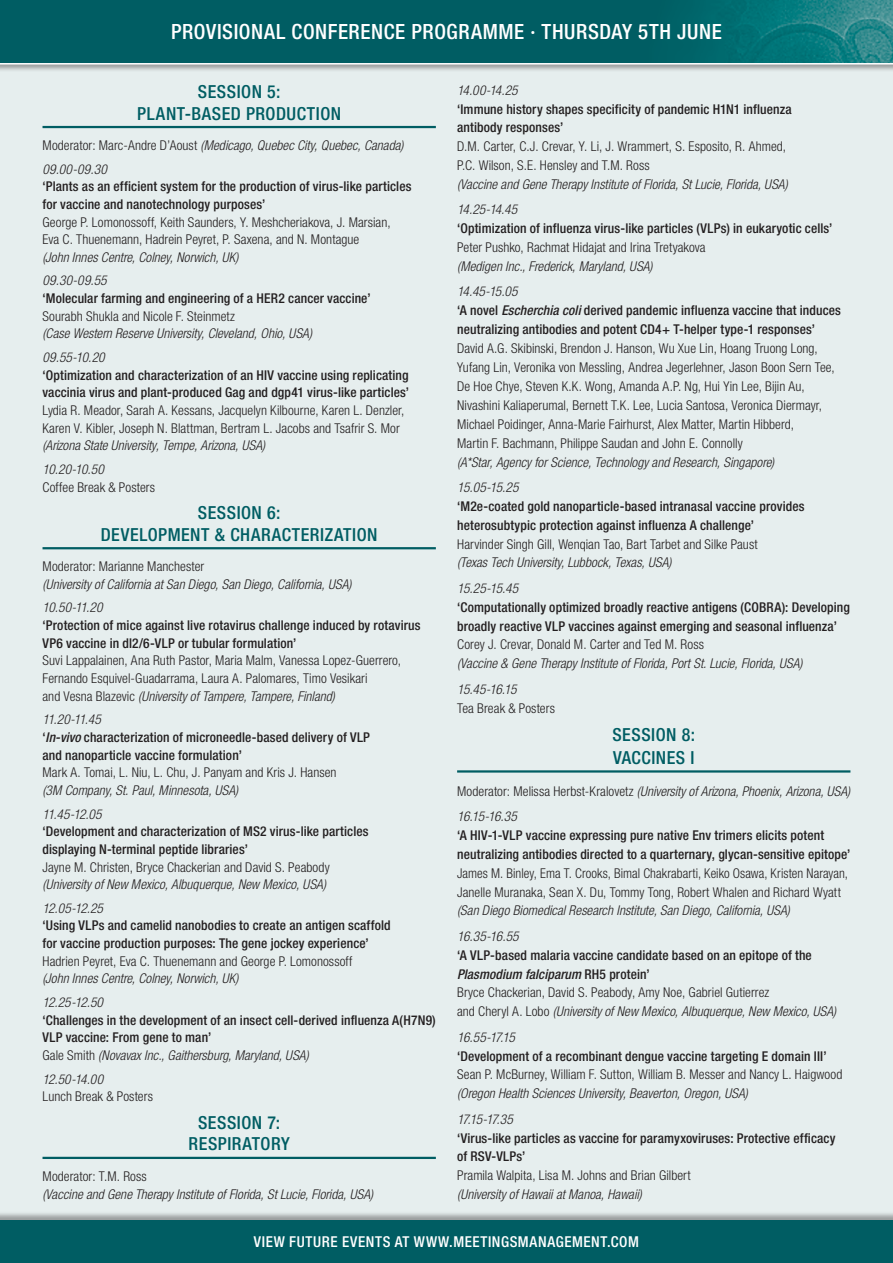
<style>
.page{position:relative;width:893px;height:1263px;background:#e6eeee}
.page>*{position:absolute;margin:0;border:0;box-sizing:border-box;transform-origin:0 0}
.t1{font:500 condensed 21px "Helvetica Neue LT Std";letter-spacing:.025em;color:#fff}
._1_Main_Heading__Sin{font:500 condensed 18px/21.6px "Helvetica Neue LT Std";letter-spacing:.03em;color:#005d63;text-align:center}
.t2{font:500 condensed 15px "Helvetica Neue LT Std";letter-spacing:.04em;color:#fff}
._5_Body_Text__Single{font:300 condensed 13.5px/18.9px "Helvetica Neue LT Std";letter-spacing:.005em;color:#231f20}
._5_Body_Text__Single-2{font:500 condensed 13.5px/17.7px "Helvetica Neue LT Std";letter-spacing:.01em;color:#231f20}
._5_Body_Text__Single-3{font:italic 300 condensed 13.5px/17.7px "Helvetica Neue LT Std";color:#231f20}
.s1{font-style:normal}
.s2{font-style:italic}
.s3{font-weight:500}
.s4{font-weight:500;font-style:normal}
.s5{font-weight:300;font-style:italic}
.s6{font-weight:300}
.s7{font-weight:500;font-style:italic}
</style>
<div class="page">
<div style="left:0;top:0;width:893px;height:73px;background:#231f20;opacity:.4"></div>
<img style="left:0;top:0;width:893px;height:63px">
<hr style="left:0;top:63px;width:893px;height:2px;background:#fff">
<div style="left:0;top:1211px;width:893px;height:52px;background:#231f20;opacity:.4"></div>
<div style="left:0;top:1220px;width:893px;height:43px;background:#005d63"></div>
<hr style="left:43px;top:126px;width:393px;height:2px;background:#005d63">
<hr style="left:43px;top:547px;width:393px;height:2px;background:#005d63">
<hr style="left:43px;top:1157px;width:393px;height:2px;background:#005d63">
<hr style="left:457px;top:770px;width:393px;height:2px;background:#005d63">
<p class="t1" style="left:171px;top:19px;width:552px">PROVISIONAL CONFERENCE PROGRAMME · THURSDAY 5TH JUNE</p>
<p class="_1_Main_Heading__Sin" style="left:137px;top:80px;width:206px">SESSION 5:<br>PLANT-BASED PRODUCTION</p>
<p class="_5_Body_Text__Single-3" style="left:43px;top:137px;width:362px"><span class="s1">Moderator: Marc-Andre D’Aoust</span> (Medicago, Quebec City, Quebec, Canada)</p>
<p class="_5_Body_Text__Single" style="left:43px;top:160px;width:370px;line-height:17.7px"><span class="s2">09.00-09.30<br></span><span class="s3">‘Plants as an efficient system for the production of virus-like particles for vaccine and nanotechnology purposes’<br></span>George P. Lomonossoff, Keith Saunders, Y. Meshcheriakova, J. Marsian,<br>Eva C. Thuenemann, Hadrein Peyret, P. Saxena, and N. Montague<br><span class="s2">(John Innes Centre, Colney, Norwich, UK)</span></p>
<p class="_5_Body_Text__Single-3" style="left:43px;top:272px;width:330px">09.30-09.55<br><span class="s4">‘Molecular farming and engineering of a HER2 cancer vaccine’ </span><span class="s1">Sourabh Shukla and Nicole F. Steinmetz<br></span>(Case Western Reserve University, Cleveland, Ohio, USA)</p>
<p class="_5_Body_Text__Single" style="left:43px;top:348px;width:368px;line-height:17.7px"><span class="s2">09.55-10.20<br></span><span class="s3">‘Optimization and characterization of an HIV vaccine using replicating vaccinia virus and plant-produced Gag and dgp41 virus-like particles’ </span>Lydia R. Meador, Sarah A. Kessans, Jacquelyn Kilbourne, Karen L. Denzler, Karen V. Kibler, Joseph N. Blattman, Bertram L. Jacobs and Tsafrir S. Mor <span class="s2">(Arizona State University, Tempe, Arizona, USA)</span></p>
<p class="_5_Body_Text__Single" style="left:43px;top:460px;width:114px;line-height:17.7px"><span class="s2">10.20-10.50<br></span>Coffee Break &amp; Posters</p>
<p class="_1_Main_Heading__Sin" style="left:101px;top:502px;width:278px">SESSION 6:<br>DEVELOPMENT &amp; CHARACTERIZATION</p>
<p class="_5_Body_Text__Single-3" style="left:43px;top:558px;width:310px"><span class="s1">Moderator: Marianne Manchester<br></span>(University of California at San Diego, San Diego, California, USA)</p>
<p class="_5_Body_Text__Single" style="left:43px;top:599px;width:380px;line-height:17.7px"><span class="s2">10.50-11.20<br></span><span class="s3">‘Protection of mice against live rotavirus challenge induced by rotavirus VP6 vaccine in dl2/6-VLP or tubular formulation’<br></span>Suvi Lappalainen, Ana Ruth Pastor, Maria Malm, Vanessa Lopez-Guerrero, Fernando Esquivel-Guadarrama, Laura A. Palomares, Timo Vesikari<br>and Vesna Blazevic <span class="s2">(University of Tampere, Tampere, Finland)</span></p>
<p class="_5_Body_Text__Single-2" style="left:43px;top:710px;width:329px"><span class="s5">11.20-11.45<br></span>‘<span class="s2">In-vivo</span> characterization of microneedle-based delivery of VLP and nanoparticle vaccine formulation’<br><span class="s6">Mark A. Tomai, L. Niu, L. Chu, J. Panyam and Kris J. Hansen<br></span><span class="s5">(3M Company, St. Paul, Minnesota, USA)</span></p>
<p class="_5_Body_Text__Single-2" style="left:43px;top:805px;width:327px"><span class="s5">11.45-12.05<br></span>‘Development and characterization of MS2 virus-like particles displaying N-terminal peptide libraries’<br><span class="s6">Jayne M. Christen, Bryce Chackerian and David S. Peabody </span><span class="s5">(University of New Mexico, Albuquerque, New Mexico, USA)</span></p>
<p class="_5_Body_Text__Single-2" style="left:43px;top:899px;width:350px"><span class="s5">12.05-12.25<br></span>‘Using VLPs and camelid nanobodies to create an antigen scaffold for vaccine production purposes: The gene jockey experience’ <span class="s6">Hadrien Peyret, Eva C. Thuenemann and George P. Lomonossoff<br></span><span class="s5">(John Innes Centre, Colney, Norwich, UK)</span></p>
<p class="_5_Body_Text__Single-2" style="left:43px;top:993px;width:395px"><span class="s5">12.25-12.50<br></span>‘Challenges in the development of an insect cell-derived influenza A(H7N9)<br>VLP vaccine: From gene to man’<br><span class="s6">Gale Smith</span> <span class="s5">(Novavax Inc., Gaithersburg, Maryland, USA)</span></p>
<p class="_5_Body_Text__Single" style="left:43px;top:1070px;width:112px;line-height:17.7px"><span class="s2">12.50-14.00<br></span>Lunch Break &amp; Posters</p>
<p class="_1_Main_Heading__Sin" style="left:189px;top:1111px;width:103px">SESSION 7:<br>RESPIRATORY</p>
<p class="_5_Body_Text__Single-3" style="left:43px;top:1168px;width:332px"><span class="s1">Moderator: T.M. Ross<br></span>(Vaccine and Gene Therapy Institute of Florida, St Lucie, Florida, USA)</p>
<p class="_5_Body_Text__Single" style="left:457px;top:80px;width:336px"><span class="s2">14.00-14.25<br></span><span class="s3">‘Immune history shapes specificity of pandemic H1N1 influenza antibody responses’<br></span>D.M. Carter, C.J. Crevar, Y. Li, J. Wrammert, S. Esposito, R. Ahmed, P.C. Wilson, S.E. Hensley and T.M. Ross<br><span class="s2">(Vaccine and Gene Therapy Institute of Florida, St Lucie, Florida, USA)</span></p>
<p class="_5_Body_Text__Single-2" style="left:457px;top:200px;width:377px;line-height:18.9px"><span class="s5">14.25-14.45<br></span>‘Optimization of influenza virus-like particles (VLPs) in eukaryotic cells’ <span class="s6">Peter Pushko, Rachmat Hidajat and Irina Tretyakova<br></span><span class="s5">(Medigen Inc., Frederick, Maryland, USA)</span></p>
<p class="_5_Body_Text__Single" style="left:457px;top:282px;width:385px"><span class="s2">14.45-15.05<br></span><span class="s3">‘A novel</span> <span class="s7">Escherchia coli</span> <span class="s3">derived pandemic influenza vaccine that induces neutralizing antibodies and potent CD4+ T-helper type-1 responses’ </span>David A.G. Skibinski, Brendon J. Hanson, Wu Xue Lin, Hoang Truong Long, Yufang Lin, Veronika von Messling, Andrea Jegerlehner, Jason Boon Sern Tee, De Hoe Chye, Steven K.K. Wong, Amanda A.P. Ng, Hui Yin Lee, Bijin Au, Nivashini Kaliaperumal, Bernett T.K. Lee, Lucia Santosa, Veronica Diermayr, Michael Poidinger, Anna-Marie Fairhurst, Alex Matter, Martin Hibberd,<br>Martin F. Bachmann, Philippe Saudan and John E. Connolly<br><span class="s2">(A*Star, Agency for Science, Technology and Research, Singapore)</span></p>
<p class="_5_Body_Text__Single-2" style="left:457px;top:477px;width:349px;line-height:18.9px"><span class="s5">15.05-15.25<br></span>‘M2e-coated gold nanoparticle-based intranasal vaccine provides heterosubtypic protection against influenza A challenge’<br><span class="s6">Harvinder Singh Gill, Wenqian Tao, Bart Tarbet and Silke Paust<br></span><span class="s5">(Texas Tech University, Lubbock, Texas, USA)</span></p>
<p class="_5_Body_Text__Single-2" style="left:457px;top:578px;width:394px;line-height:18.9px"><span class="s5">15.25-15.45<br></span>‘Computationally optimized broadly reactive antigens (COBRA): Developing broadly reactive VLP vaccines against emerging and seasonal influenza’ <span class="s6">Corey J. Crevar, Donald M. Carter and Ted M. Ross<br></span><span class="s5">(Vaccine &amp; Gene Therapy Institute of Florida, Port St. Lucie, Florida, USA)</span></p>
<p class="_5_Body_Text__Single" style="left:457px;top:679px;width:99px"><span class="s2">15.45-16.15<br></span>Tea Break &amp; Posters</p>
<p class="_1_Main_Heading__Sin" style="left:612px;top:724px;width:84px;line-height:22.5px;text-align:left">SESSION 8:<br>VACCINES I</p>
<p class="_5_Body_Text__Single-3" style="left:457px;top:782px;width:395px"><span class="s1">Moderator: Melissa Herbst-Kralovetz</span> (University of Arizona, Phoenix, Arizona, USA)</p>
<p class="_5_Body_Text__Single" style="left:457px;top:806px;width:395px"><span class="s2">16.15-16.35<br></span><span class="s3">‘A HIV-1-VLP vaccine expressing pure native Env trimers elicits potent neutralizing antibodies directed to a quarternary, glycan-sensitive epitope’ </span>James M. Binley, Ema T. Crooks, Bimal Chakrabarti, Keiko Osawa, Kristen Narayan, Janelle Muranaka, Sean X. Du, Tommy Tong, Robert Whalen and Richard Wyatt <span class="s2">(San Diego Biomedical Research Institute, San Diego, California, USA)</span></p>
<p class="_5_Body_Text__Single" style="left:457px;top:926px;width:381px"><span class="s2">16.35-16.55<br></span><span class="s3">‘A VLP-based malaria vaccine candidate based on an epitope of the </span><span class="s7">Plasmodium falciparum</span> <span class="s3">RH5 protein’<br></span>Bryce Chackerian, David S. Peabody, Amy Noe, Gabriel Gutierrez<br>and Cheryl A. Lobo <span class="s2">(University of New Mexico, Albuquerque, New Mexico, USA)</span></p>
<p class="_5_Body_Text__Single-3" style="left:457px;top:1028px;width:387px;line-height:18.9px">16.55-17.15<br><span class="s4">‘Development of a recombinant dengue vaccine targeting E domain III’ </span><span class="s1">Sean P. McBurney, William F. Sutton, William B. Messer and Nancy L. Haigwood </span>(Oregon Health Sciences University, Beaverton, Oregon, USA)</p>
<p class="_5_Body_Text__Single-2" style="left:457px;top:1109px;width:380px;line-height:18.9px"><span class="s5">17.15-17.35<br></span>‘Virus-like particles as vaccine for paramyxoviruses: Protective efficacy of RSV-VLPs’<br><span class="s6">Pramila Walpita, Lisa M. Johns and Brian Gilbert<br></span><span class="s5">(University of Hawaii at Manoa, Hawaii)</span></p>
<p class="t2" style="left:254px;top:1233px;width:386px">VIEW FUTURE EVENTS AT WWW.MEETINGSMANAGEMENT.COM</p>
</div>
